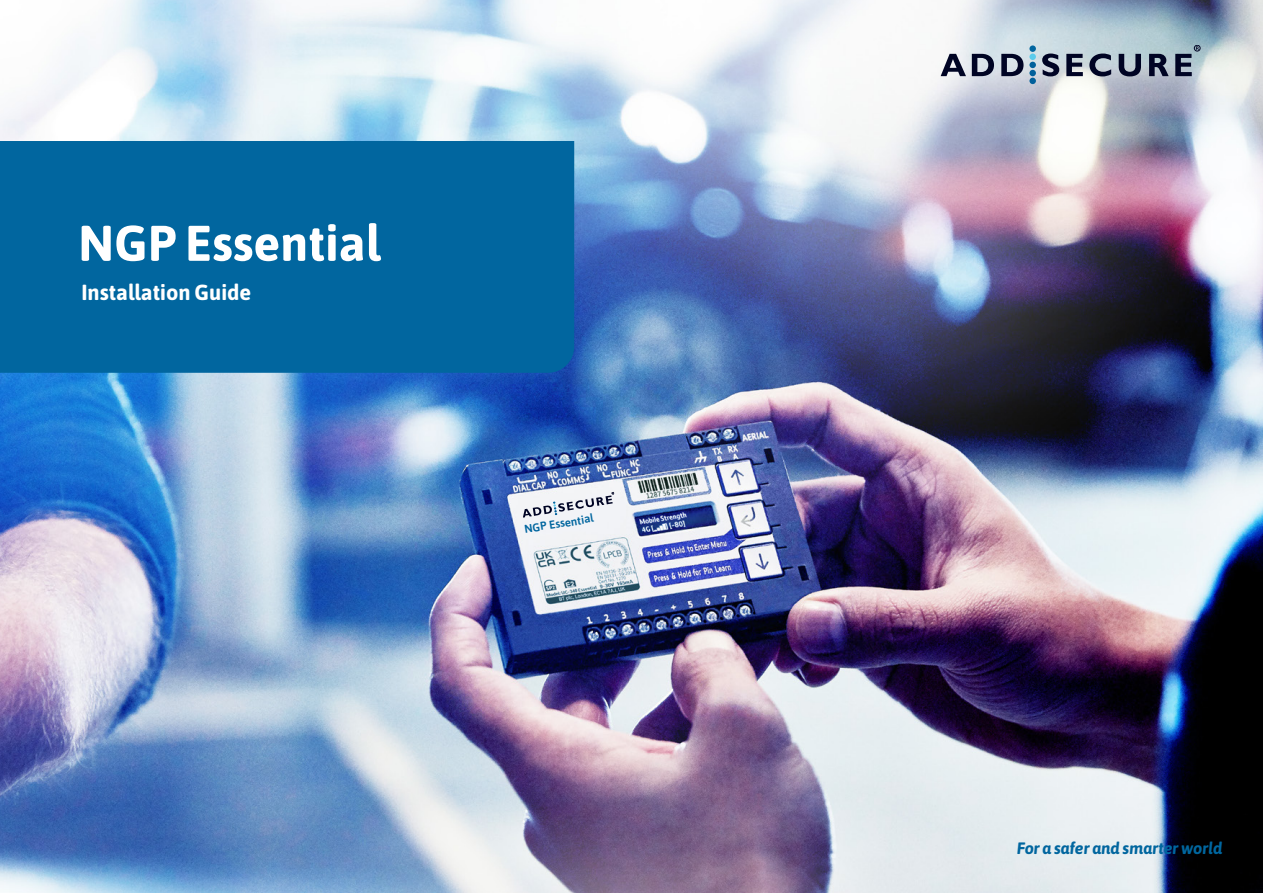
<style>
.page{position:relative;width:1263px;height:893px;background:#fff}
.page>*{position:absolute;margin:0;border:0;box-sizing:border-box;transform-origin:0 0}
.Headline2_AsapBd34_38{font:700 49.95px "Asap";color:#fff}
.Subheadline_AsapBold10_14{font:700 21.75px "Asap";color:#fff}
.t1{font:italic 700 16.5px "Asap";color:#01669f}
.t2{font:600 11.4px "Asap";color:#01669f}
</style>
<div class="page">
<img style="left:0;top:0;width:1263px;height:893px">
<div style="left:0;top:141px;width:574px;height:232px;background:#01669f"></div>
<div style="left:1029px;top:78px;width:7px;height:6px;background:#01609b;border-radius:50%"></div>
<svg style="left:941px;top:45px;width:259px;height:31px"></svg>
<svg style="left:523px;top:492px;width:91px;height:26px"></svg>
<p class="Headline2_AsapBd34_38" style="left:78px;top:208px;width:304px">NGP Essential</p>
<p class="Subheadline_AsapBold10_14" style="left:81px;top:277px;width:171px">Installation Guide</p>
<p class="t2" style="left:523px;top:521px;width:71px;rotate:-9deg">NGP Essential</p>
<p class="t1" style="left:1017px;top:837px;width:207px">For a safer and smarter world</p>
</div>
